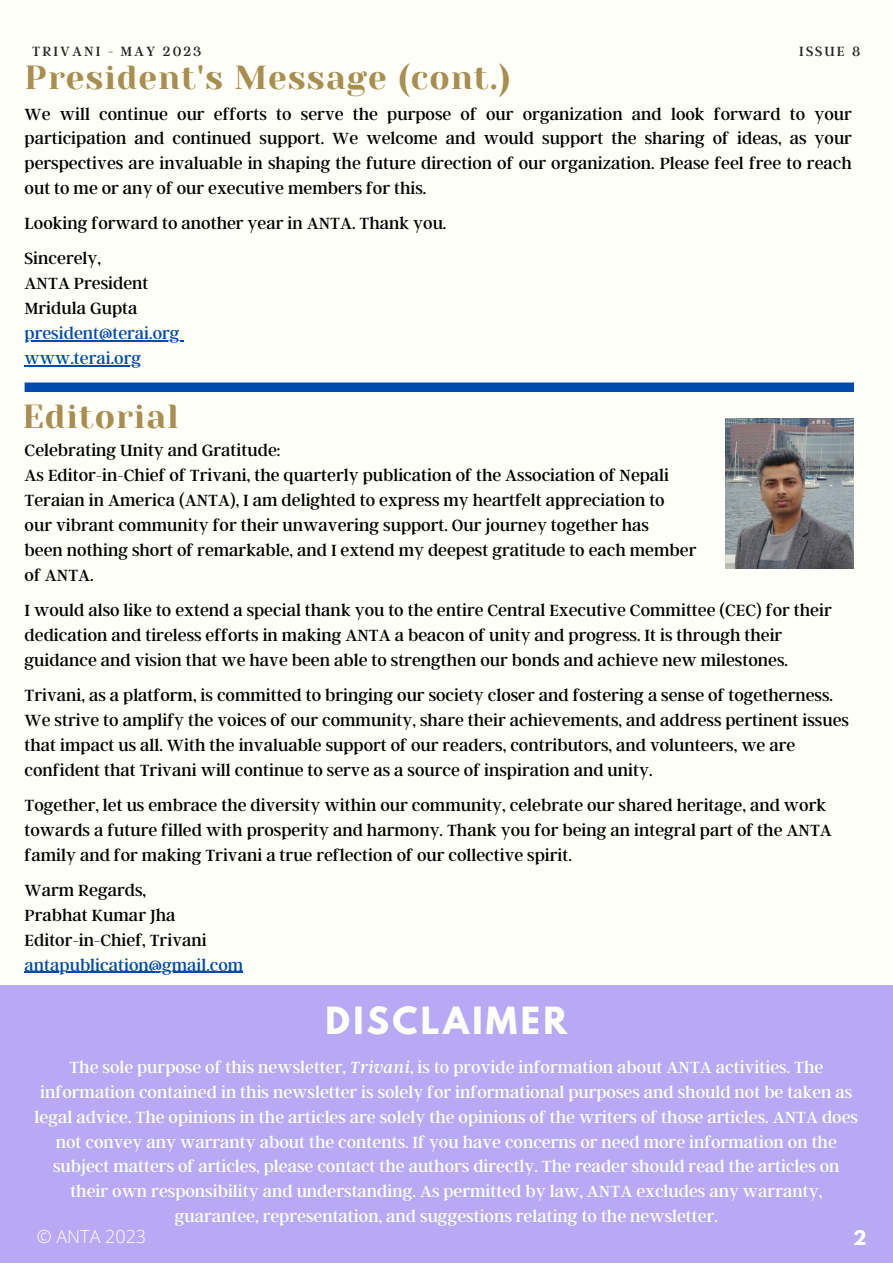
<style>
.page{position:relative;width:893px;height:1264px;background:#fff}
.page>*{position:absolute;margin:0;border:0;box-sizing:border-box;transform-origin:0 0}
.t1{font:33.3px "Yeseva One";letter-spacing:.03em;color:#a88e4f}
.t2{font:700 33.15px "League Spartan";letter-spacing:.1em;color:#fffff9}
.t3{font:18px/25px "Argent CF";color:#000}
.t4{font:18px/24.8px "Argent CF";color:#fff;text-align:center}
.t5{font:18px "Argent CF";color:#004aad}
.t6{font:300 18px "Open Sans";color:#fff}
.t7{font:700 18px "League Spartan";color:#fff}
.t8{font:14.85px "Argent CF";letter-spacing:.14em;color:#222}
.s1{font-style:italic}
</style>
<div class="page">
<div style="left:0;top:0;width:892px;height:1262px;background:#fffff9"></div>
<div style="left:0;top:985px;width:892px;height:277px;background:#b8a9f4"></div>
<svg style="left:25px;top:382px;width:828px;height:10px"></svg>
<hr style="left:25px;top:341px;width:154px;height:1px;background:#004aad">
<hr style="left:25px;top:365px;width:116px;height:2px;background:#004aad">
<hr style="left:25px;top:971px;width:218px;height:2px;background:#004aad">
<img style="left:725px;top:418px;width:128px;height:150px">
<p class="t8" style="left:32px;top:42px;width:171px">TRIVANI - MAY 2023</p>
<p class="t8" style="left:799px;top:42px;width:63px">ISSUE 8</p>
<p class="t1" style="left:25px;top:59px;width:487px">President's Message (cont.)</p>
<p class="t3" style="left:25px;top:100px;width:828px;text-align:justify">We will continue our efforts to serve the purpose of our organization and look forward to your participation and continued support. We welcome and would support the sharing of ideas, as your perspectives are invaluable in shaping the future direction of our organization. Please feel free to reach out to me or any of our executive members for this.</p>
<p class="t3" style="left:25px;top:210px;width:423px">Looking forward to another year in ANTA. Thank you.</p>
<p class="t3" style="left:25px;top:245px;width:78px">Sincerely,</p>
<p class="t3" style="left:25px;top:270px;width:125px">ANTA President</p>
<p class="t3" style="left:25px;top:295px;width:114px">Mridula Gupta</p>
<p class="t5" style="left:25px;top:322px;width:156px">president@terai.org</p>
<p class="t5" style="left:25px;top:347px;width:118px">www.terai.org</p>
<p class="t1" style="left:22px;top:398px;width:158px">Editorial</p>
<p class="t3" style="left:25px;top:436px;width:257px">Celebrating Unity and Gratitude:</p>
<p class="t3" style="left:25px;top:461px;width:646px">As Editor-in-Chief of Trivani, the quarterly publication of the Association of Nepali</p>
<p class="t3" style="left:25px;top:486px;width:641px">Teraian in America (ANTA), I am delighted to express my heartfelt appreciation to</p>
<p class="t3" style="left:25px;top:511px;width:626px">our vibrant community for their unwavering support. Our journey together has</p>
<p class="t3" style="left:25px;top:536px;width:673px">been nothing short of remarkable, and I extend my deepest gratitude to each member</p>
<p class="t3" style="left:25px;top:561px;width:71px">of ANTA.</p>
<p class="t3" style="left:25px;top:596px;width:808px">I would also like to extend a special thank you to the entire Central Executive Committee (CEC) for their dedication and tireless efforts in making ANTA a beacon of unity and progress. It is through their guidance and vision that we have been able to strengthen our bonds and achieve new milestones.</p>
<p class="t3" style="left:25px;top:681px;width:825px">Trivani, as a platform, is committed to bringing our society closer and fostering a sense of togetherness.<br>We strive to amplify the voices of our community, share their achievements, and address pertinent issues that impact us all. With the invaluable support of our readers, contributors, and volunteers, we are confident that Trivani will continue to serve as a source of inspiration and unity.</p>
<p class="t3" style="left:25px;top:791px;width:808px">Together, let us embrace the diversity within our community, celebrate our shared heritage, and work towards a future filled with prosperity and harmony. Thank you for being an integral part of the ANTA family and for making Trivani a true reflection of our collective spirit.</p>
<p class="t3" style="left:25px;top:876px;width:123px">Warm Regards,</p>
<p class="t3" style="left:25px;top:901px;width:152px">Prabhat Kumar Jha</p>
<p class="t3" style="left:25px;top:926px;width:184px">Editor-in-Chief, Trivani</p>
<p class="t5" style="left:25px;top:953px;width:220px">antapublication@gmail.com</p>
<p class="t2" style="left:325px;top:1003px;width:243px">DISCLAIMER</p>
<p class="t4" style="left:35px;top:1054px;width:824px">The sole purpose of this newsletter, <span class="s1">Trivani</span>, is to provide information about ANTA activities. The information contained in this newsletter is solely for informational purposes and should not be taken as legal advice. The opinions in the articles are solely the opinions of the writers of those articles. ANTA does not convey any warranty about the contents. If you have concerns or need more information on the subject matters of articles, please contact the authors directly. The reader should read the articles on their own responsibility and understanding. As permitted by law, ANTA excludes any warranty, guarantee, representation, and suggestions relating to the newsletter.</p>
<p class="t6" style="left:37px;top:1223px;width:111px">© ANTA 2023</p>
<p class="t7" style="left:853px;top:1228px;width:15px">2</p>
</div>
